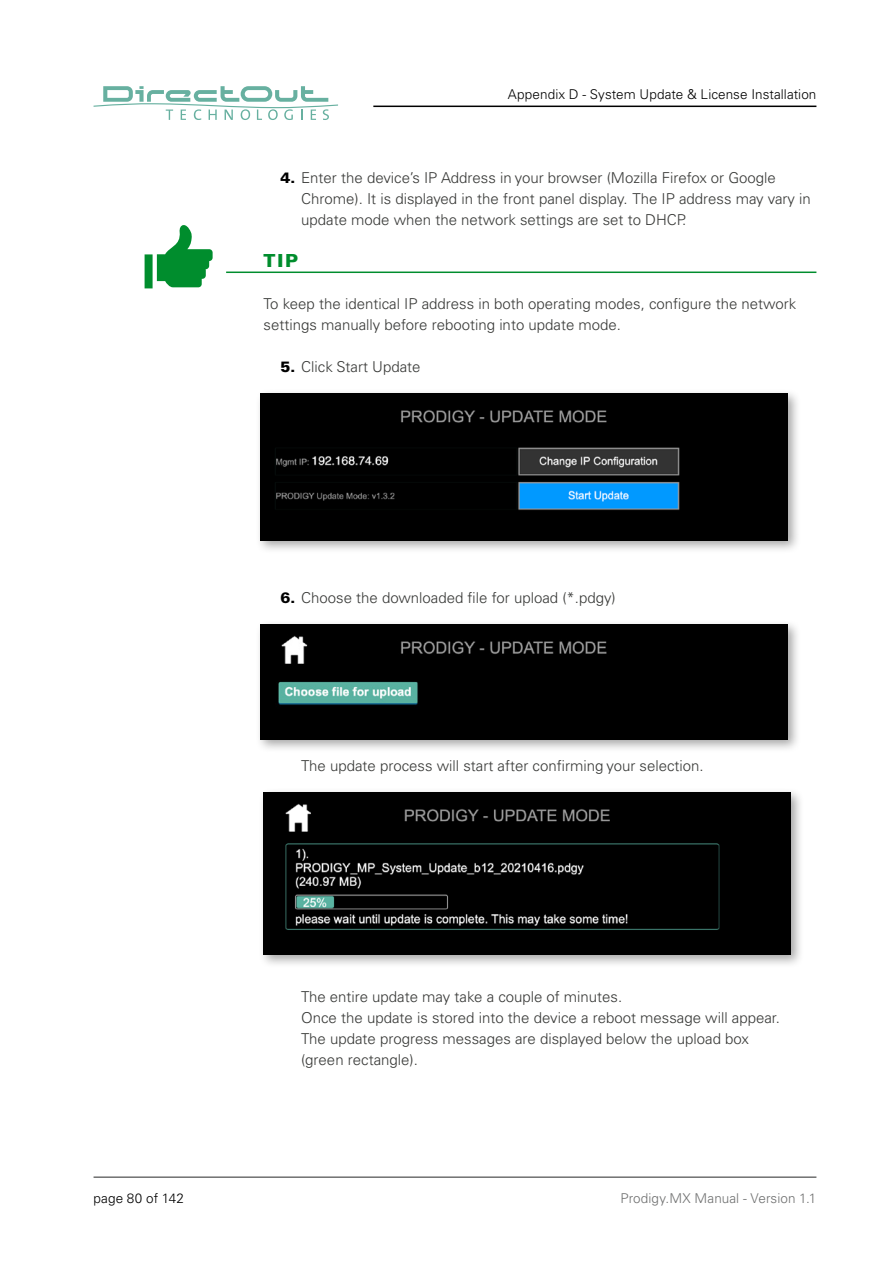
<style>
.page{position:relative;width:893px;height:1263px;background:#fff}
.page>*{position:absolute;margin:0;border:0;box-sizing:border-box;transform-origin:0 0}
.t1{font:900 18px "Univers LT Pro 75";color:#008d2d}
.t2{font:300 15px/21px "Univers LT Pro 45";color:#383937}
.t3{font:300 13.5px "Univers LT Pro 45";letter-spacing:.005em;color:#000}
.t4{font:300 13.5px "Univers LT Pro 45";letter-spacing:.005em;color:#6f7070}
.s1{font-family:"Univers LT Pro 75";font-weight:900;color:#000}
</style>
<div class="page">
<hr style="left:94px;top:1176px;width:722px;height:2px;background:#6f7070">
<hr style="left:373px;top:106px;width:443px;height:1px;background:#000">
<svg style="left:94px;top:86px;width:244px;height:34px"></svg>
<hr style="left:226px;top:272px;width:590px;height:1px;background:#008d2d">
<div style="left:255px;top:619px;width:546px;height:134px;background:#000;opacity:.35"></div>
<img style="left:260px;top:624px;width:527px;height:115px">
<div style="left:255px;top:388px;width:546px;height:166px;background:#000;opacity:.35"></div>
<img style="left:260px;top:393px;width:527px;height:147px">
<div style="left:258px;top:787px;width:547px;height:181px;background:#000;opacity:.35"></div>
<img style="left:264px;top:792px;width:527px;height:162px">
<svg style="left:145px;top:225px;width:68px;height:63px"></svg>
<p class="t3" style="left:508px;top:86px;width:310px">Appendix D - System Update &amp; License Installation</p>
<p class="t2" style="left:301px;top:167px;width:511px;text-indent:-20px"><span class="s1">4.</span> Enter the device’s IP Address in your browser (Mozilla Firefox or Google<br>Chrome). It is displayed in the front panel display. The IP address may vary in update mode when the network settings are set to DHCP.</p>
<p class="t1" style="left:264px;top:249px;width:36px">TIP</p>
<p class="t2" style="left:264px;top:293px;width:534px">To keep the identical IP address in both operating modes, configure the network settings manually before rebooting into update mode.</p>
<p class="t2" style="left:281px;top:356px;width:141px"><span class="s1">5.</span> Click Start Update</p>
<p class="t2" style="left:281px;top:587px;width:337px"><span class="s1">6.</span> Choose the downloaded fi le for upload (*.pdgy)</p>
<p class="t2" style="left:301px;top:755px;width:404px">The update process will start after confi rming your selection.</p>
<p class="t2" style="left:301px;top:986px;width:480px">The entire update may take a couple of minutes.<br>Once the update is stored into the device a reboot message will appear.<br>The update progress messages are displayed below the upload box (green rectangle).</p>
<p class="t3" style="left:94px;top:1190px;width:92px">page 80 of 142</p>
<p class="t4" style="left:620px;top:1190px;width:197px">Prodigy.MX Manual - Version 1.1</p>
</div>
